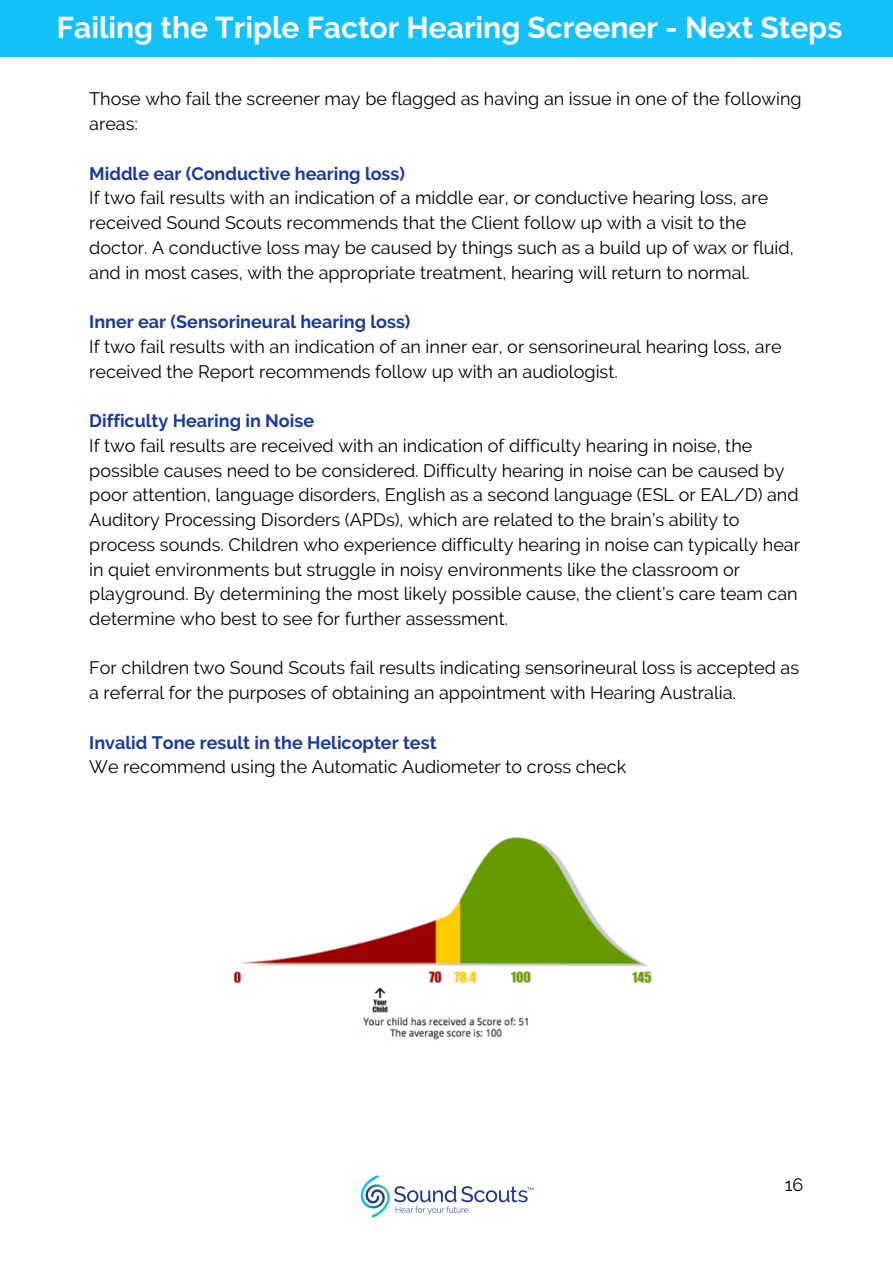
<style>
.page{position:relative;width:893px;height:1264px;background:#fff}
.page>*{position:absolute;margin:0;border:0;box-sizing:border-box;transform-origin:0 0}
.t1{font:700 30px "Raleway";color:#fff}
.t2{font:18px/24.8px "Raleway";color:#000}
.t3{font:700 18px "Raleway";color:#193a9e}
</style>
<div class="page">
<div style="left:0;top:0;width:892px;height:57px;background:#13c1fb"></div>
<img style="left:360px;top:1175px;width:174px;height:43px">
<img style="left:233px;top:837px;width:419px;height:203px">
<p class="t1" style="left:57px;top:10px;width:786px">Failing the Triple Factor Hearing Screener - Next Steps</p>
<p class="t2" style="left:89px;top:87px;width:714px">Those who fail the screener may be flagged as having an issue in one of the following areas:</p>
<p class="t3" style="left:89px;top:163px;width:317px">Middle ear (Conductive hearing loss)</p>
<p class="t2" style="left:89px;top:186px;width:706px">If two fail results with an indication of a middle ear, or conductive hearing loss, are received Sound Scouts recommends that the Client follow up with a visit to the doctor. A conductive loss may be caused by things such as a build up of wax or fluid, and in most cases, with the appropriate treatment, hearing will return to normal.</p>
<p class="t3" style="left:89px;top:311px;width:323px">Inner ear (Sensorineural hearing loss)</p>
<p class="t2" style="left:89px;top:334px;width:693px">If two fail results with an indication of an inner ear, or sensorineural hearing loss, are received the Report recommends follow up with an audiologist.</p>
<p class="t3" style="left:89px;top:410px;width:226px">Difficulty Hearing in Noise</p>
<p class="t2" style="left:89px;top:433px;width:712px">If two fail results are received with an indication of difficulty hearing in noise, the possible causes need to be considered. Difficulty hearing in noise can be caused by poor attention, language disorders, English as a second language (ESL or EAL/D) and Auditory Processing Disorders (APDs), which are related to the brain’s ability to process sounds. Children who experience difficulty hearing in noise can typically hear in quiet environments but struggle in noisy environments like the classroom or playground. By determining the most likely possible cause, the client’s care team can determine who best to see for further assessment.</p>
<p class="t2" style="left:89px;top:655px;width:711px">For children two Sound Scouts fail results indicating sensorineural loss is accepted as a referral for the purposes of obtaining an appointment with Hearing Australia.</p>
<p class="t3" style="left:89px;top:731px;width:349px">Invalid Tone result in the Helicopter test</p>
<p class="t2" style="left:89px;top:754px;width:538px">We recommend using the Automatic Audiometer to cross check</p>
<p class="t2" style="left:784px;top:1172px;width:20px">16</p>
</div>
